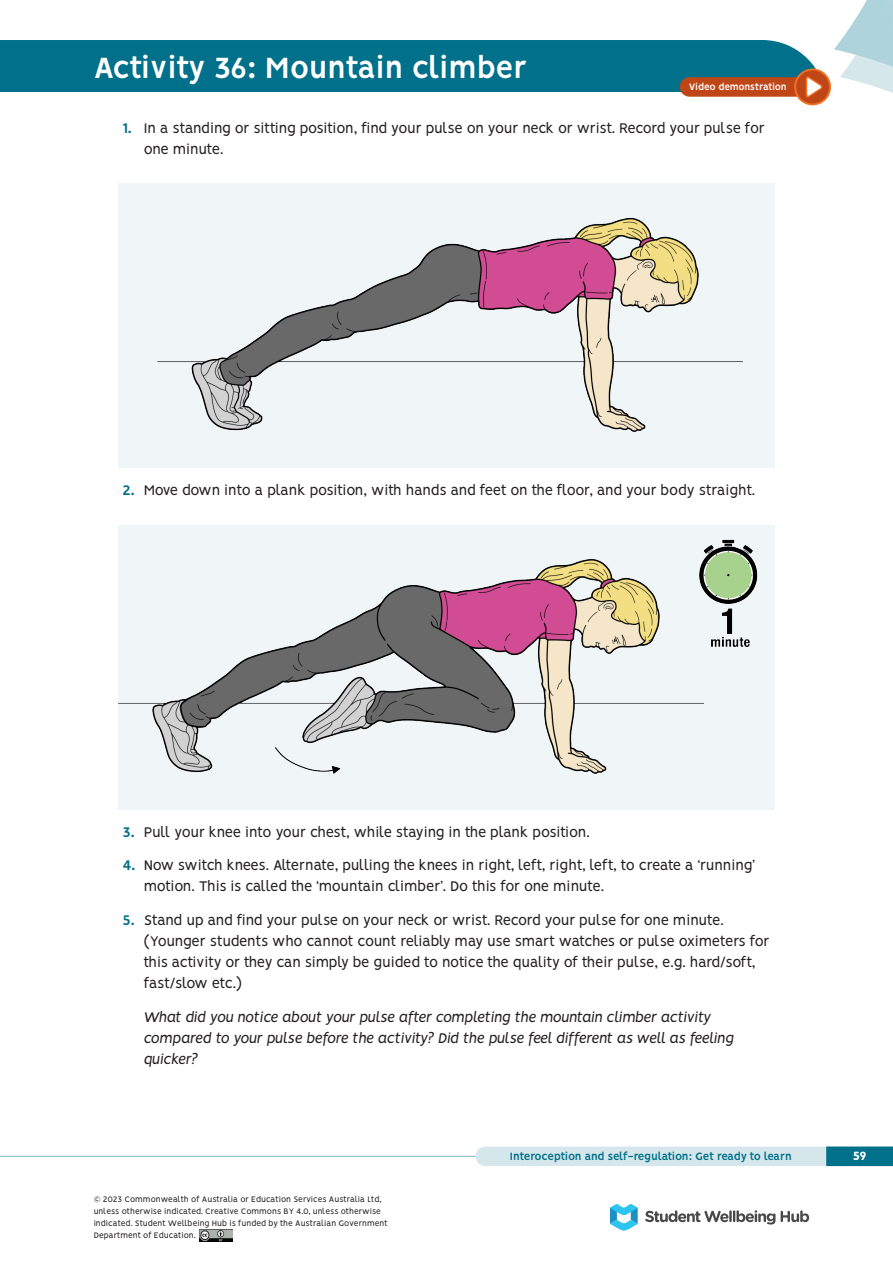
<style>
.page{position:relative;width:893px;height:1263px;background:#fff}
.page>*{position:absolute;margin:0;border:0;box-sizing:border-box;transform-origin:0 0}
.t1{font:700 33px "Vision";color:#fff}
.t2{font:15.75px/21px "Vision";letter-spacing:-.03em;color:#231f20}
.t3{font:italic 15.75px/21px "Vision";color:#231f20}
.t4{font:800 13.5px "Vision";color:#fff}
.t5{font:700 12px "Vision";letter-spacing:-.03em;color:#01708a}
.t6{font:700 10.5px "Vision";letter-spacing:-.03em;color:#fff}
.t7{font:9px/12px "Vision";color:#231f20}
.s1{font-weight:700;color:#01708a}
</style>
<div class="page">
<svg style="left:834px;top:0;width:59px;height:93px"></svg>
<div style="left:0;top:40px;width:826px;height:51px;background:#01708a"></div>
<hr style="left:0;top:1156px;width:893px;height:1px;background:#7cbcc5">
<div style="left:485px;top:1146px;width:408px;height:20px;background:#d5e7eb"></div>
<div style="left:689px;top:77px;width:114px;height:20px;background:#bf4617"></div>
<svg style="left:794px;top:69px;width:37px;height:36px"></svg>
<div style="left:796px;top:70px;width:33px;height:33px;background:#bf4617;border-radius:50%"></div>
<svg style="left:806px;top:76px;width:17px;height:22px"></svg>
<div style="left:826px;top:1146px;width:67px;height:20px;background:#01708a"></div>
<svg style="left:610px;top:1204px;width:28px;height:27px"></svg>
<svg style="left:645px;top:1210px;width:130px;height:14px"></svg>
<svg style="left:781px;top:1210px;width:28px;height:12px"></svg>
<div style="left:118px;top:184px;width:657px;height:284px;background:#f0f6f8"></div>
<img style="left:157px;top:217px;width:586px;height:215px">
<div style="left:118px;top:525px;width:657px;height:285px;background:#f0f6f8"></div>
<img style="left:118px;top:559px;width:586px;height:215px">
<img style="left:689px;top:539px;width:69px;height:123px">
<img style="left:200px;top:1230px;width:32px;height:11px">
<h1 class="t1" style="left:94px;top:48px;width:435px">Activity 36: Mountain climber</h1>
<p class="t2" style="left:144px;top:119px;width:622px;text-indent:-21px"><span class="s1">1.</span> In a standing or sitting position, find your pulse on your neck or wrist. Record your pulse for one minute.</p>
<p class="t6" style="left:689px;top:81px;width:99px">Video demonstration</p>
<p class="t2" style="left:122px;top:481px;width:634px"><span class="s1">2.</span> Move down into a plank position, with hands and feet on the floor, and your body straight.</p>
<p class="t2" style="left:122px;top:823px;width:469px"><span class="s1">3.</span> Pull your knee into your chest, while staying in the plank position.</p>
<p class="t2" style="left:144px;top:856px;width:613px;text-indent:-21px"><span class="s1">4.</span> Now switch knees. Alternate, pulling the knees in right, left, right, left, to create a ‘running’ motion. This is called the ‘mountain climber’. Do this for one minute.</p>
<p class="t2" style="left:144px;top:911px;width:627px;text-indent:-21px"><span class="s1">5.</span> Stand up and find your pulse on your neck or wrist. Record your pulse for one minute. (Younger students who cannot count reliably may use smart watches or pulse oximeters for this activity or they can simply be guided to notice the quality of their pulse, e.g. hard/soft, fast/slow etc.)</p>
<p class="t3" style="left:144px;top:1006px;width:592px">What did you notice about your pulse after completing the mountain climber activity compared to your pulse before the activity? Did the pulse feel different as well as feeling quicker?</p>
<p class="t7" style="left:94px;top:1194px;width:295px">© 2023 Commonwealth of Australia or Education Services Australia Ltd, unless otherwise indicated. Creative Commons BY 4.0, unless otherwise indicated. Student Wellbeing Hub is funded by the Australian Government Department of Education.</p>
<p class="t5" style="left:510px;top:1149px;width:283px">Interoception and self-regulation: Get ready to learn</p>
<p class="t4" style="left:853px;top:1148px;width:15px">59</p>
</div>
